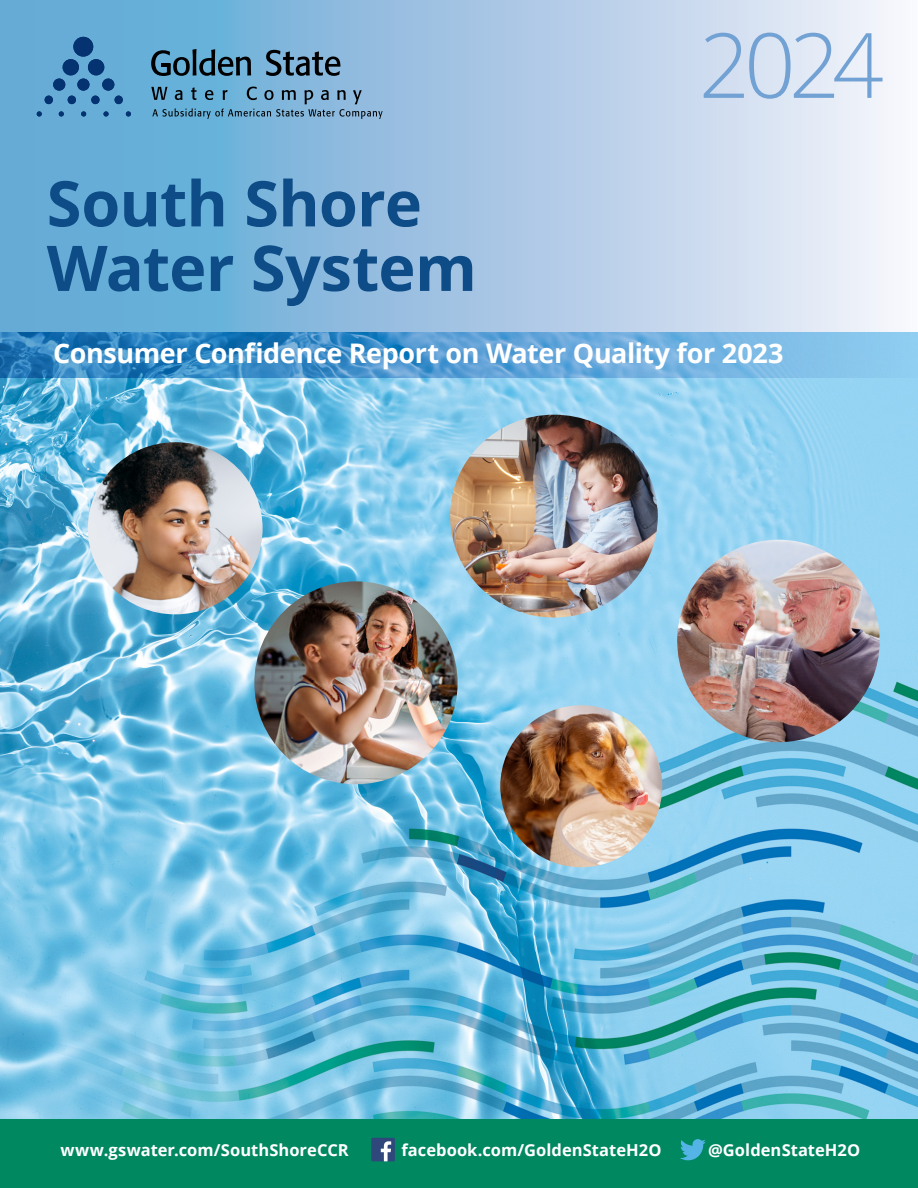
<style>
.page{position:relative;width:918px;height:1188px;background:#fff}
.page>*{position:absolute;margin:0;border:0;box-sizing:border-box;transform-origin:0 0}
.t1{font:300 90px "Open Sans";color:#72a1d4}
.t2{font:700 63px/64.5px "Open Sans";letter-spacing:-.015em;color:#0d4c87}
.t3{font:700 27px "Open Sans";letter-spacing:-.015em;color:#fff}
.t4{font:700 16.5px "Open Sans";color:#fff}
</style>
<div class="page">
<img style="left:0;top:378px;width:918px;height:742px">
<img style="left:677px;top:540px;width:203px;height:202px;border-radius:101px">
<img style="left:88px;top:442px;width:175px;height:172px">
<img style="left:450px;top:415px;width:208px;height:203px">
<img style="left:500px;top:705px;width:162px;height:162px;border-radius:81px">
<img style="left:254px;top:581px;width:204px;height:203px;border-radius:102px">
<div style="left:0;top:1120px;width:918px;height:68px;background:#008861"></div>
<div style="left:371px;top:1138px;width:24px;height:23px;background:#30477c"></div>
<svg style="left:381px;top:1141px;width:10px;height:20px"></svg>
<svg style="left:680px;top:1139px;width:26px;height:21px"></svg>
<svg style="left:0;top:0;width:918px;height:378px;background:#97c0e0"></svg>
<h2 class="t2" style="left:47px;top:170px;width:432px">South Shore<br>Water System</h2>
<h1 class="t1" style="left:699px;top:4px;width:187px">2024</h1>
<h3 class="t3" style="left:53px;top:334px;width:732px">Consumer Confidence Report on Water Quality for 2023</h3>
<p class="t4" style="left:60px;top:1139px;width:290px">www.gswater.com/SouthShoreCCR</p>
<p class="t4" style="left:402px;top:1139px;width:262px">facebook.com/GoldenStateH2O</p>
<p class="t4" style="left:708px;top:1139px;width:154px">@GoldenStateH2O</p>
</div>
